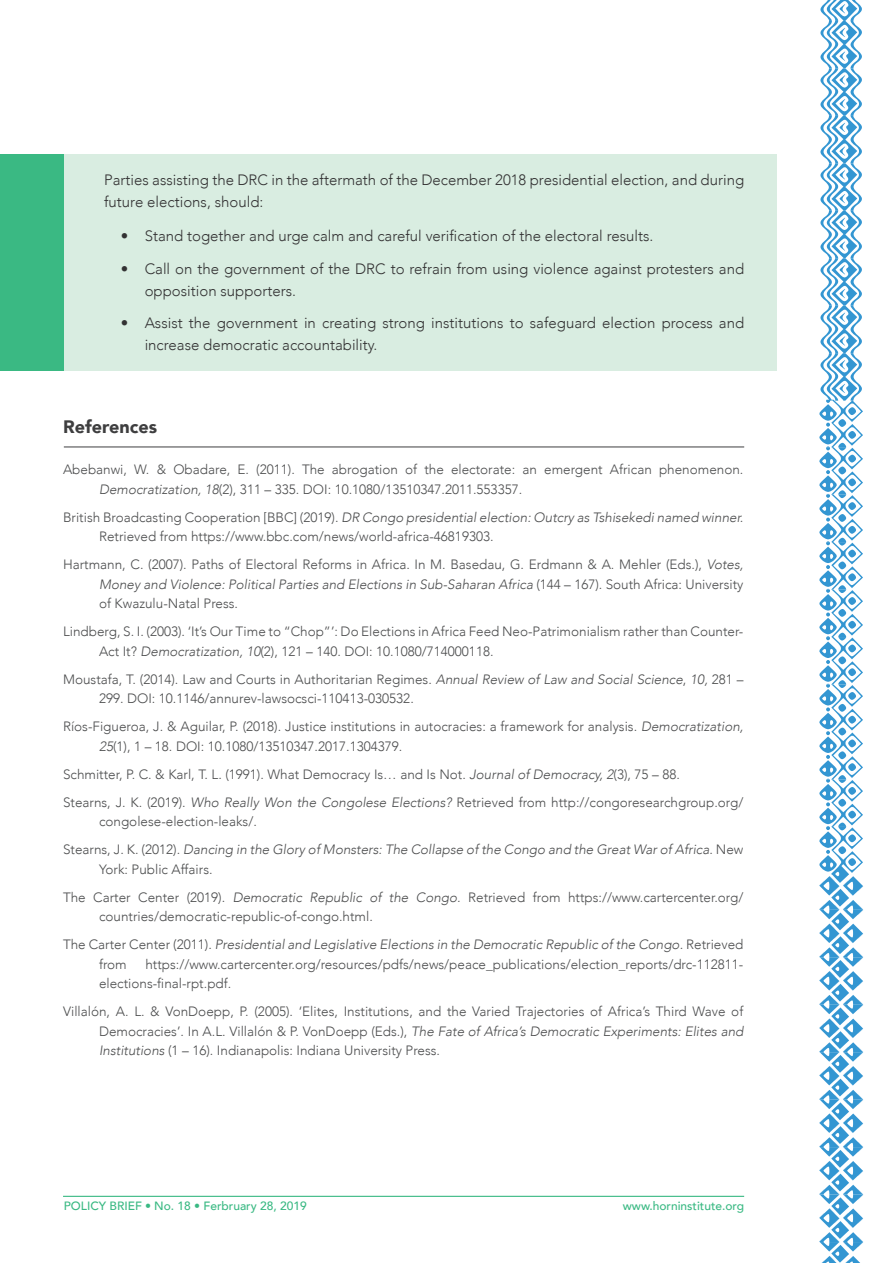
<style>
.page{position:relative;width:893px;height:1263px;background:#fff}
.page>*{position:absolute;margin:0;border:0;box-sizing:border-box;transform-origin:0 0}
.Source_Head{font:900 18px "Avenir";color:#3e3e3f}
.Body_Text_Indd{font:300 15px/21.8px "Avenir";color:#333233}
.Body_text{font:300 15px/21.8px "Avenir";color:#333233}
.Sources{font:300 13.5px/19.5px "Avenir";color:#4c4d4e}
.Sources-2{font:italic 300 13.5px/19.5px "Avenir";color:#4c4d4e}
.t1{font:500 12px "Avenir";color:#3ab983}
.s1{font-style:italic}
.s2{font-style:normal}
.s3{font-weight:300}
</style>
<div class="page">
<hr style="left:63px;top:1196px;width:681px;height:1px;background:#3ab983">
<svg style="left:819px;top:0;width:44px;height:1263px"></svg>
<div style="left:0;top:154px;width:776px;height:217px;background:#d9ede1"></div>
<div style="left:0;top:154px;width:64px;height:217px;background:#3ab983"></div>
<hr style="left:64px;top:447px;width:680px;height:1px;background:#3e3e3f">
<p class="Body_text" style="left:104px;top:169px;width:641px">Parties assisting the DRC in the aftermath of the December 2018 presidential election, and during future elections, should:</p>
<p class="Body_Text_Indd" style="left:121px;top:225px;width:534px">• Stand together and urge calm and careful verification of the electoral results.</p>
<p class="Body_Text_Indd" style="left:145px;top:258px;width:601px;text-indent:-24px">• Call on the government of the DRC to refrain from using violence against protesters and opposition supporters.</p>
<p class="Body_Text_Indd" style="left:145px;top:312px;width:601px;text-indent:-24px">• Assist the government in creating strong institutions to safeguard election process and increase democratic accountability.</p>
<p class="Source_Head" style="left:63px;top:412px;width:95px">References</p>
<p class="Sources" style="left:99px;top:460px;width:646px;text-indent:-36px">Abebanwi, W. &amp; Obadare, E. (2011). The abrogation of the electorate: an emergent African phenomenon.<br><span class="s1">Democratization, 18</span>(2), 311 – 335. DOI: 10.1080/13510347.2011.553357.</p>
<p class="Sources" style="left:99px;top:507px;width:646px;text-indent:-36px">British Broadcasting Cooperation [BBC] (2019). <span class="s1">DR Congo presidential election: Outcry as Tshisekedi named winner.<br></span>Retrieved from https://www.bbc.com/news/world-africa-46819303.</p>
<p class="Sources" style="left:99px;top:555px;width:646px;text-align:justify;text-indent:-36px">Hartmann, C. (2007). Paths of Electoral Reforms in Africa. In M. Basedau, G. Erdmann &amp; A. Mehler (Eds.), <span class="s1">Votes, Money and Violence: Political Parties and Elections in Sub-Saharan Africa</span> (144 – 167). South Africa: University of Kwazulu-Natal Press.</p>
<p class="Sources" style="left:99px;top:622px;width:646px;text-indent:-36px">Lindberg, S. I. (2003). ‘It’s Our Time to “Chop”’: Do Elections in Africa Feed Neo-Patrimonialism rather than Counter-<br>Act It? <span class="s1">Democratization, 10</span>(2), 121 – 140. DOI: 10.1080/714000118.</p>
<p class="Sources" style="left:99px;top:669px;width:646px;text-indent:-36px">Moustafa, T. (2014). Law and Courts in Authoritarian Regimes. <span class="s1">Annual Review of Law and Social Science</span>, <span class="s1">10,</span> 281 –<br>299. DOI: 10.1146/annurev-lawsocsci-110413-030532.</p>
<p class="Sources" style="left:99px;top:717px;width:646px;text-indent:-36px">Ríos-Figueroa, J. &amp; Aguilar, P. (2018). Justice institutions in autocracies: a framework for analysis. <span class="s1">Democratization,<br>25</span>(1), 1 – 18. DOI: 10.1080/13510347.2017.1304379.</p>
<p class="Sources" style="left:63px;top:764px;width:618px">Schmitter, P. C. &amp; Karl, T. L. (1991). What Democracy Is… and Is Not. <span class="s1">Journal of Democracy, 2</span>(3), 75 – 88.</p>
<p class="Sources" style="left:99px;top:792px;width:646px;text-indent:-36px">Stearns, J. K. (2019). <span class="s1">Who Really Won the Congolese Elections?</span> Retrieved from http://congoresearchgroup.org/ congolese-election-leaks/.</p>
<p class="Sources-2" style="left:99px;top:840px;width:646px;text-indent:-36px"><span class="s2">Stearns, J. K. (2012).</span> Dancing in the Glory of Monsters: The Collapse of the Congo and the Great War of Africa<span class="s2">. New<br>York: Public Affairs.</span></p>
<p class="Sources" style="left:99px;top:887px;width:646px;text-indent:-36px">The Carter Center (2019). <span class="s1">Democratic Republic of the Congo.</span> Retrieved from https://www.cartercenter.org/ countries/democratic-republic-of-congo.html.</p>
<p class="Sources-2" style="left:99px;top:935px;width:646px;text-indent:-36px"><span class="s2">The Carter Center (2011).</span> Presidential and Legislative Elections in the Democratic Republic of the Congo. <span class="s2">Retrieved from</span></p>
<p class="Sources" style="left:99px;top:954px;width:646px;text-indent:46px">https://www.cartercenter.org/resources/pdfs/news/peace_publications/election_reports/drc-112811- elections-final-rpt.pdf.</p>
<p class="Sources" style="left:99px;top:1002px;width:646px;text-align:justify;text-indent:-36px">Villalón, A. L. &amp; VonDoepp, P. (2005). ‘Elites, Institutions, and the Varied Trajectories of Africa’s Third Wave of Democracies’. In A.L. Villalón &amp; P. VonDoepp (Eds.), <span class="s1">The Fate of Africa’s Democratic Experiments: Elites and Institutions</span> (1 – 16). Indianapolis: Indiana University Press.</p>
<p class="t1" style="left:64px;top:1196px;width:244px">POLICY BRIEF <span class="s3">•</span> No. 18 • Ferbruary 28, 2019</p>
<p class="t1" style="left:623px;top:1196px;width:123px">www.horninstitute.org</p>
</div>
